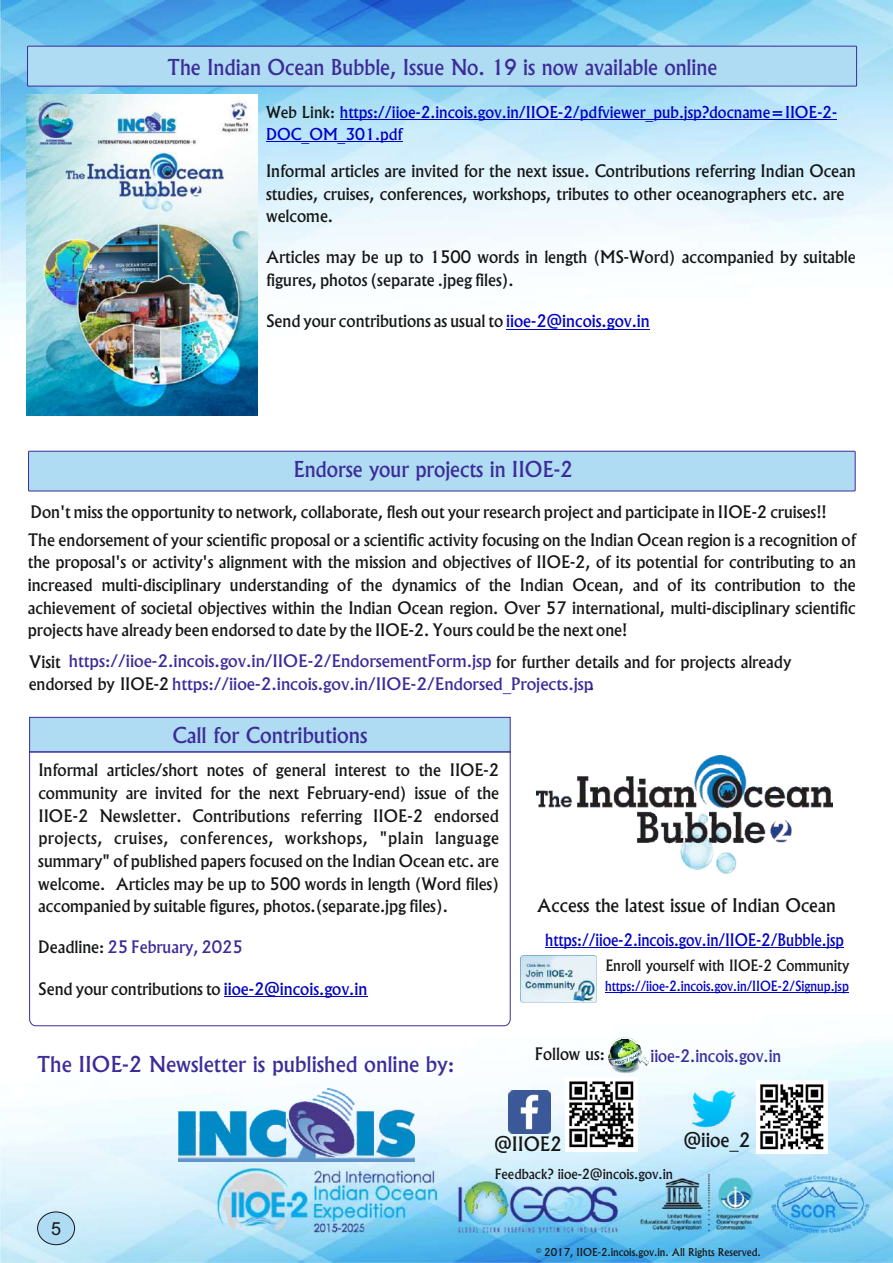
<style>
.page{position:relative;width:893px;height:1263px;background:#fff}
.page>*{position:absolute;margin:0;border:0;box-sizing:border-box;transform-origin:0 0}
.t1{font:500 21px "Albertus";color:#3c2b99}
.t2{font:500 19.05px "Albertus";color:#151616}
.t3{font:500 18px "Albertus";color:#151616}
.t4{font:18px "Arial";color:#151616}
.t5{font:500 16.5px/22.6px "Albertus";color:#151616;text-align:justify}
.t6{font:500 16.5px/22.2px "Albertus";color:#3c2b99;scale:1.04 1}
.t7{font:500 16.5px "Albertus";color:#0000c4;scale:.92 1}
.t8{font:500 16.5px "Albertus";color:#3c2b99}
.t9{font:500 15.75px/21.6px "Albertus";color:#0000c4}
.t10{font:500 15px "Albertus";color:#151616;scale:.96 1}
.t11{font:500 13.5px "Albertus";color:#0000c4;scale:.92 1}
.t12{font:500 13.5px "Albertus";color:#151616}
.t13{font:500 10.5px "Albertus";color:#151616}
.s1{color:#151616}
.s2{color:#0000c4}
</style>
<div class="page">
<img style="left:1px;top:0;width:892px;height:1263px">
<div style="left:37px;top:1211px;width:38px;height:34px;background:#afdcf2;border:1px solid #151616;border-radius:50%"></div>
<div style="left:28px;top:451px;width:827px;height:40px;background:#afdcf2;border:1px solid #3c2b99"></div>
<img style="left:536px;top:756px;width:297px;height:119px">
<img style="left:508px;top:1090px;width:42px;height:43px">
<img style="left:688px;top:1089px;width:47px;height:40px">
<img style="left:607px;top:1036px;width:42px;height:38px">
<img style="left:178px;top:1088px;width:237px;height:74px">
<img style="left:521px;top:955px;width:75px;height:47px">
<hr style="left:605px;top:992px;width:147px;height:1px;background:#0000c4">
<svg style="left:752px;top:992px;width:26px;height:1px"></svg>
<hr style="left:778px;top:992px;width:71px;height:1px;background:#0000c4">
<hr style="left:545px;top:947px;width:180px;height:1px;background:#0000c4">
<hr style="left:725px;top:947px;width:31px;height:1px;background:#0000c4">
<hr style="left:756px;top:947px;width:88px;height:1px;background:#0000c4">
<div style="left:29px;top:717px;width:482px;height:35px;background:#afdcf2;border:1px solid #3c2b99"></div>
<svg style="left:29px;top:751px;width:482px;height:275px"></svg>
<img style="left:565px;top:1078px;width:72px;height:73px">
<img style="left:756px;top:1080px;width:72px;height:73px">
<img style="left:27px;top:94px;width:230px;height:321px">
<hr style="left:224px;top:996px;width:143px;height:1px;background:#0000c4">
<div style="left:27px;top:46px;width:830px;height:40px;background:#afdcf2;border:1px solid #3c2b99"></div>
<hr style="left:506px;top:329px;width:144px;height:1px;background:#0000c4">
<hr style="left:340px;top:119px;width:497px;height:1px;background:#0000c4">
<hr style="left:266px;top:141px;width:136px;height:1px;background:#0000c4">
<p class="t1" style="left:167px;top:59px;width:551px">The Indian Ocean Bubble, Issue No. 19 is now available online</p>
<p class="t9" style="left:266px;top:103px;width:572px"><span class="s1">Web Link:</span> https://iioe-2.incois.gov.in/IIOE-2/pdfviewer_pub.jsp?docname=IIOE-2-<br>DOC_OM_301.pdf</p>
<p class="t5" style="left:266px;top:161px;width:591px;text-align:left">Informal articles are invited for the next issue. Contributions referring Indian Ocean studies, cruises, conferences, workshops, tributes to other oceanographers etc. are welcome.</p>
<p class="t5" style="left:266px;top:247px;width:591px">Articles may be up to 1500 words in length (MS-Word) accompanied by suitable figures, photos (separate .jpeg files).</p>
<p class="t5" style="left:266px;top:311px;width:385px">Send your contributions as usual to <span class="s2">iioe-2@incois.gov.in</span></p>
<p class="t1" style="left:293px;top:461px;width:281px">Endorse your projects in IIOE-2</p>
<p class="t5" style="left:31px;top:502px;width:798px">Don't miss the opportunity to network, collaborate, flesh out your research project and participate in IIOE-2 cruises!!</p>
<p class="t5" style="left:28px;top:529px;width:829px">The endorsement of your scientific proposal or a scientific activity focusing on the Indian Ocean region is a recognition of the proposal's or activity's alignment with the mission and objectives of IIOE-2, of its potential for contributing to an increased multi-disciplinary understanding of the dynamics of the Indian Ocean, and of its contribution to the achievement of societal objectives within the Indian Ocean region. Over 57 international, multi-disciplinary scientific projects have already been endorsed to date by the IIOE-2. Yours could be the next one!</p>
<p class="t6" style="left:29px;top:651px;width:735px;text-indent:40px">https://iioe-2.incois.gov.in/IIOE-2/EndorsementForm.jsp <span class="s1">for further details and for projects already endorsed by IIOE-2</span> https://iioe-2.incois.gov.in/IIOE-2/Endorsed_Projects.jsp</p>
<p class="t5" style="left:29px;top:651px;width:33px">Visit</p>
<p class="t5" style="left:589px;top:674px;width:7px">.</p>
<p class="t1" style="left:173px;top:726px;width:196px">Call for Contributions</p>
<p class="t5" style="left:38px;top:760px;width:462px">Informal articles/short notes of general interest to the IIOE-2 community are invited for the next February-end) issue of the IIOE-2 Newsletter. Contributions referring IIOE-2 endorsed projects, cruises, conferences, workshops, "plain language summary" of published papers focused on the Indian Ocean etc. are welcome. Articles may be up to 500 words in length (Word files) accompanied by suitable figures, photos.(separate.jpg files).</p>
<p class="t8" style="left:38px;top:941px;width:206px"><span class="s1">Deadline:</span> 25 February, 2025</p>
<p class="t5" style="left:38px;top:978px;width:330px">Send your contributions to <span class="s2">iioe-2@incois.gov.in</span></p>
<p class="t1" style="left:37px;top:1056px;width:419px">The IIOE-2 Newsletter is published online by:</p>
<p class="t3" style="left:537px;top:898px;width:300px">Access the latest issue of Indian Ocean</p>
<p class="t7" style="left:545px;top:933px;width:326px">https://iioe-2.incois.gov.in/IIOE-2/Bubble.jsp</p>
<p class="t10" style="left:605px;top:959px;width:256px">Enroll yourself with IIOE-2 Community</p>
<p class="t11" style="left:605px;top:981px;width:267px">https://iioe-2.incois.gov.in/IIOE-2/Signup.jsp</p>
<p class="t5" style="left:535px;top:1044px;width:72px">Follow us:</p>
<p class="t8" style="left:650px;top:1049px;width:132px">iioe-2.incois.gov.in</p>
<p class="t4" style="left:51px;top:1221px;width:12px">5</p>
<p class="t2" style="left:494px;top:1136px;width:69px">@IIOE2</p>
<p class="t2" style="left:684px;top:1132px;width:68px">@iioe_2</p>
<p class="t12" style="left:495px;top:1168px;width:180px">Feedback? iioe-2@incois.gov.in</p>
<p class="t13" style="left:536px;top:1247px;width:226px">© 2017, IIOE-2.incois.gov.in. All Rights Reserved.</p>
</div>
